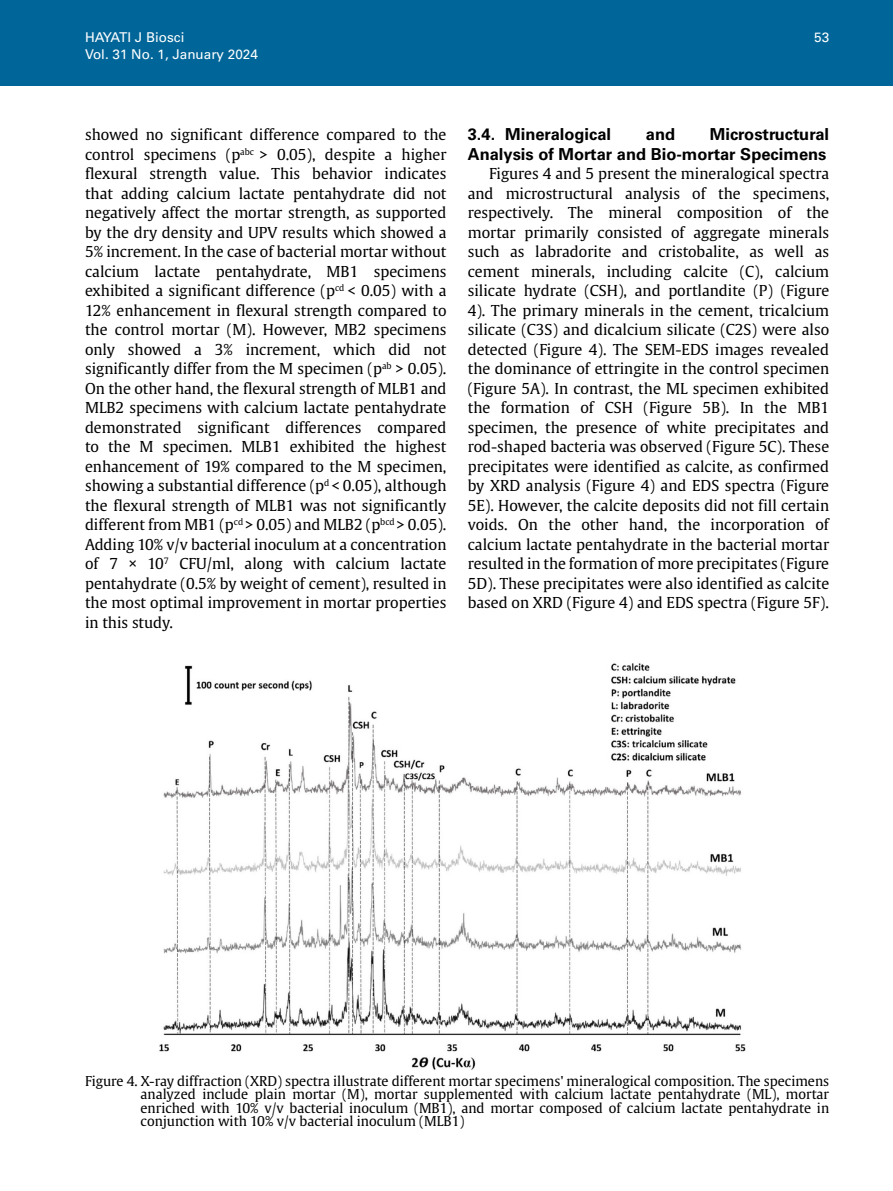
<style>
.page{position:relative;width:893px;height:1191px;background:#fff}
.page>*{position:absolute;margin:0;border:0;box-sizing:border-box;transform-origin:0 0}
.t1{font:700 16.5px/19.5px "Univers LT Std";color:#000;text-align:right}
.t2{font:15px/19.5px "Gulliver";color:#000;text-align:justify}
.t3{font:13.5px/13.5px "Gulliver";color:#000;text-align:justify}
.t4{font:13.5px "Univers LT Std";color:#fff}
</style>
<div class="page">
<img style="left:159px;top:663px;width:587px;height:407px">
<div style="left:0;top:0;width:893px;height:85px;background:#069"></div>
<p class="t4" style="left:85px;top:30px;width:101px">HAYATI J Biosci</p>
<p class="t4" style="left:814px;top:30px;width:17px">53</p>
<p class="t4" style="left:85px;top:46px;width:174px">Vol. 31 No. 1, January 2024</p>
<p class="t2" style="left:85px;top:125px;width:363px">showed no significant difference compared to the control specimens (p<sup>abc</sup> &gt; 0.05), despite a higher flexural strength value. This behavior indicates that adding calcium lactate pentahydrate did not negatively affect the mortar strength, as supported by the dry density and UPV results which showed a 5% increment. In the case of bacterial mortar without calcium lactate pentahydrate, MB1 specimens exhibited a significant difference (p<sup>cd</sup> &lt; 0.05) with a 12% enhancement in flexural strength compared to the control mortar (M). However, MB2 specimens only showed a 3% increment, which did not significantly differ from the M specimen (p<sup>ab</sup> &gt; 0.05).<br>On the other hand, the flexural strength of MLB1 and MLB2 specimens with calcium lactate pentahydrate demonstrated significant differences compared to the M specimen. MLB1 exhibited the highest enhancement of 19% compared to the M specimen, showing a substantial difference (p<sup>d</sup> &lt; 0.05), although the flexural strength of MLB1 was not significantly different from MB1 (p<sup>cd</sup> &gt; 0.05) and MLB2 (p<sup>bcd</sup> &gt; 0.05).<br>Adding 10% v/v bacterial inoculum at a concentration of 7 × 10<sup>7</sup> CFU/ml, along with calcium lactate pentahydrate (0.5% by weight of cement), resulted in the most optimal improvement in mortar properties in this study.</p>
<p class="t1" style="left:468px;top:125px;width:145px">3.4. Mineralogical</p>
<p class="t1" style="left:646px;top:125px;width:31px">and</p>
<p class="t1" style="left:468px;top:125px;width:363px">Microstructural<br>Analysis of Mortar and Bio-mortar Specimens</p>
<p class="t2" style="left:468px;top:164px;width:363px;text-indent:21px">Figures 4 and 5 present the mineralogical spectra and microstructural analysis of the specimens, respectively. The mineral composition of the mortar primarily consisted of aggregate minerals such as labradorite and cristobalite, as well as cement minerals, including calcite (C), calcium silicate hydrate (CSH), and portlandite (P) (Figure 4). The primary minerals in the cement, tricalcium silicate (C3S) and dicalcium silicate (C2S) were also detected (Figure 4). The SEM-EDS images revealed the dominance of ettringite in the control specimen (Figure 5A). In contrast, the ML specimen exhibited the formation of CSH (Figure 5B). In the MB1 specimen, the presence of white precipitates and rod-shaped bacteria was observed (Figure 5C). These precipitates were identified as calcite, as confirmed by XRD analysis (Figure 4) and EDS spectra (Figure 5E). However, the calcite deposits did not fill certain voids. On the other hand, the incorporation of calcium lactate pentahydrate in the bacterial mortar resulted in the formation of more precipitates (Figure 5D). These precipitates were also identified as calcite based on XRD (Figure 4) and EDS spectra (Figure 5F).</p>
<p class="t3" style="left:141px;top:1074px;width:690px;text-indent:-55px">Figure 4. X-ray diffraction (XRD) spectra illustrate different mortar specimens' mineralogical composition. The specimens analyzed include plain mortar (M), mortar supplemented with calcium lactate pentahydrate (ML), mortar enriched with 10% v/v bacterial inoculum (MB1), and mortar composed of calcium lactate pentahydrate in conjunction with 10% v/v bacterial inoculum (MLB1)</p>
</div>
